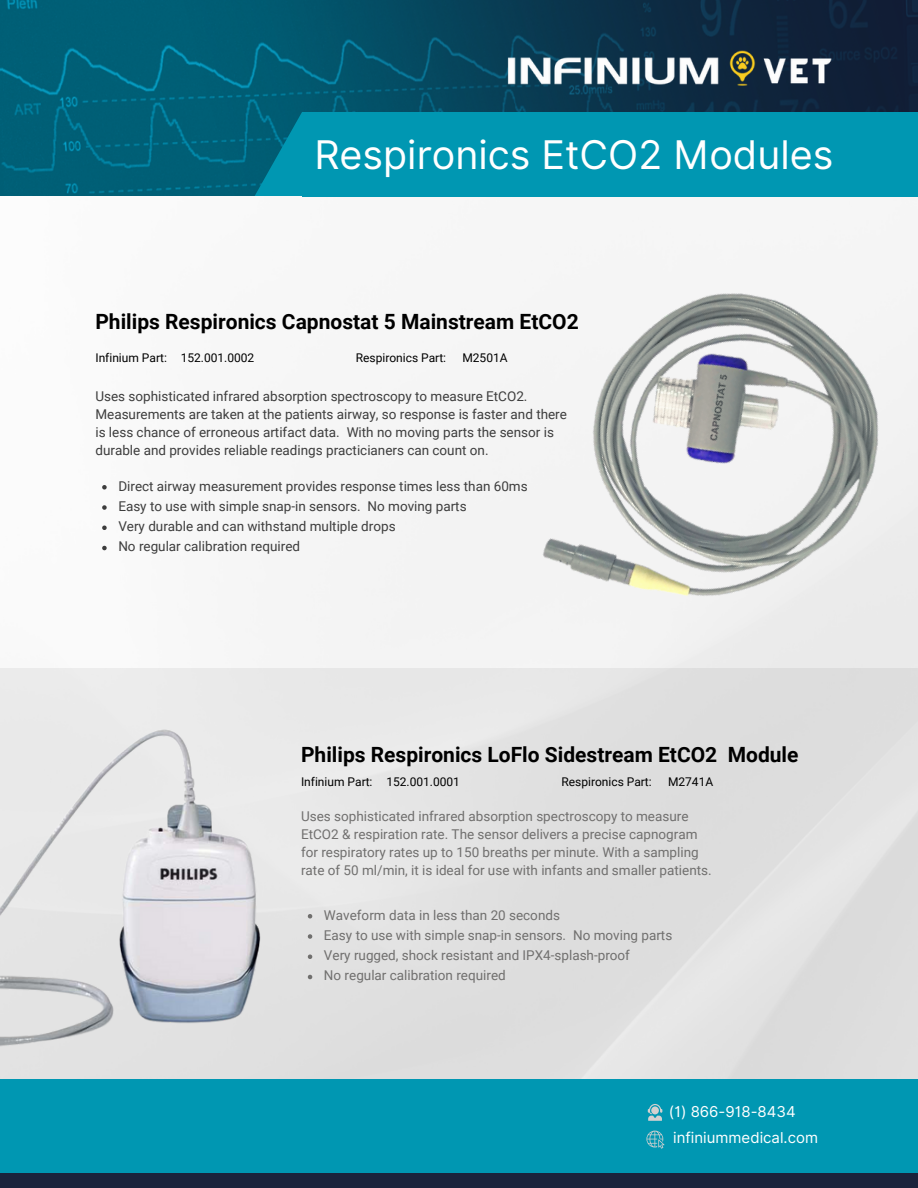
<style>
.page{position:relative;width:918px;height:1188px;background:#fff}
.page>*{position:absolute;margin:0;border:0;box-sizing:border-box;transform-origin:0 0}
.t1{font:39.45px "Inter";color:#fff}
.t2{font:700 21px "Roboto";color:#000}
.t3{font:15px "Inter";color:#fff}
.t4{font:13.5px/18px "Roboto";color:#3d3d3d}
.t5{font:13.5px/18px "Roboto";color:#706f6e}
.t6{font:12px "Roboto";color:#000}
</style>
<div class="page">
<img style="left:57px;top:0;width:861px;height:196px">
<img style="left:103px;top:196px;width:815px;height:883px">
<div style="left:0;top:1167px;width:918px;height:21px;background:#1a243c"></div>
<div style="left:0;top:1079px;width:918px;height:94px;background:#0097b2"></div>
<img style="left:446px;top:217px;width:472px;height:479px">
<img style="left:0;top:614px;width:374px;height:465px">
<svg style="left:646px;top:1131px;width:18px;height:18px"></svg>
<svg style="left:648px;top:1104px;width:14px;height:17px"></svg>
<div style="left:303px;top:112px;width:615px;height:84px;background:#0097b2"></div>
<svg style="left:254px;top:112px;width:49px;height:84px;background:#007a94"></svg>
<img style="left:500px;top:51px;width:351px;height:44px">
<svg style="left:308px;top:914px;width:4px;height:5px"></svg>
<svg style="left:308px;top:934px;width:4px;height:5px"></svg>
<svg style="left:308px;top:955px;width:4px;height:4px"></svg>
<svg style="left:308px;top:975px;width:4px;height:4px"></svg>
<svg style="left:102px;top:485px;width:5px;height:5px"></svg>
<svg style="left:102px;top:505px;width:5px;height:5px"></svg>
<svg style="left:102px;top:526px;width:5px;height:4px"></svg>
<svg style="left:102px;top:546px;width:5px;height:4px"></svg>
<p class="t1" style="left:314px;top:131px;width:521px">Respironics EtCO2 Modules</p>
<p class="t2" style="left:95px;top:309px;width:485px">Philips Respironics Capnostat 5 Mainstream EtCO2</p>
<p class="t6" style="left:95px;top:351px;width:73px">Infinium Part:</p>
<p class="t6" style="left:181px;top:351px;width:75px">152.001.0002</p>
<p class="t6" style="left:356px;top:351px;width:92px">Respironics Part:</p>
<p class="t6" style="left:462px;top:351px;width:47px">M2501A</p>
<p class="t4" style="left:95px;top:388px;width:473px">Uses sophisticated infrared absorption spectroscopy to measure EtCO2.<br>Measurements are taken at the patients airway, so response is faster and there is less chance of erroneous artifact data. With no moving parts the sensor is durable and provides reliable readings practicianers can count on.</p>
<p class="t4" style="left:118px;top:477px;width:411px">Direct airway measurement provides response times less than 60ms</p>
<p class="t4" style="left:118px;top:497px;width:350px">Easy to use with simple snap-in sensors. No moving parts</p>
<p class="t4" style="left:118px;top:518px;width:279px">Very durable and can withstand multiple drops</p>
<p class="t4" style="left:118px;top:538px;width:183px">No regular calibration required</p>
<p class="t2" style="left:301px;top:743px;width:499px">Philips Respironics LoFlo Sidestream EtCO2 Module</p>
<p class="t6" style="left:301px;top:775px;width:73px">Infinium Part:</p>
<p class="t6" style="left:386px;top:775px;width:75px">152.001.0001</p>
<p class="t6" style="left:561px;top:775px;width:92px">Respironics Part:</p>
<p class="t6" style="left:668px;top:775px;width:47px">M2741A</p>
<p class="t5" style="left:301px;top:807px;width:412px">Uses sophisticated infrared absorption spectroscopy to measure EtCO2 &amp; respiration rate. The sensor delivers a precise capnogram for respiratory rates up to 150 breaths per minute. With a sampling rate of 50 ml/min, it is ideal for use with infants and smaller patients.</p>
<p class="t5" style="left:324px;top:906px;width:238px">Waveform data in less than 20 seconds</p>
<p class="t5" style="left:324px;top:926px;width:350px">Easy to use with simple snap-in sensors. No moving parts</p>
<p class="t5" style="left:324px;top:947px;width:307px">Very rugged, shock resistant and IPX4-splash-proof</p>
<p class="t5" style="left:324px;top:967px;width:183px">No regular calibration required</p>
<p class="t3" style="left:669px;top:1103px;width:128px">(1) 866-918-8434</p>
<p class="t3" style="left:673px;top:1129px;width:146px">infiniummedical.com</p>
</div>
